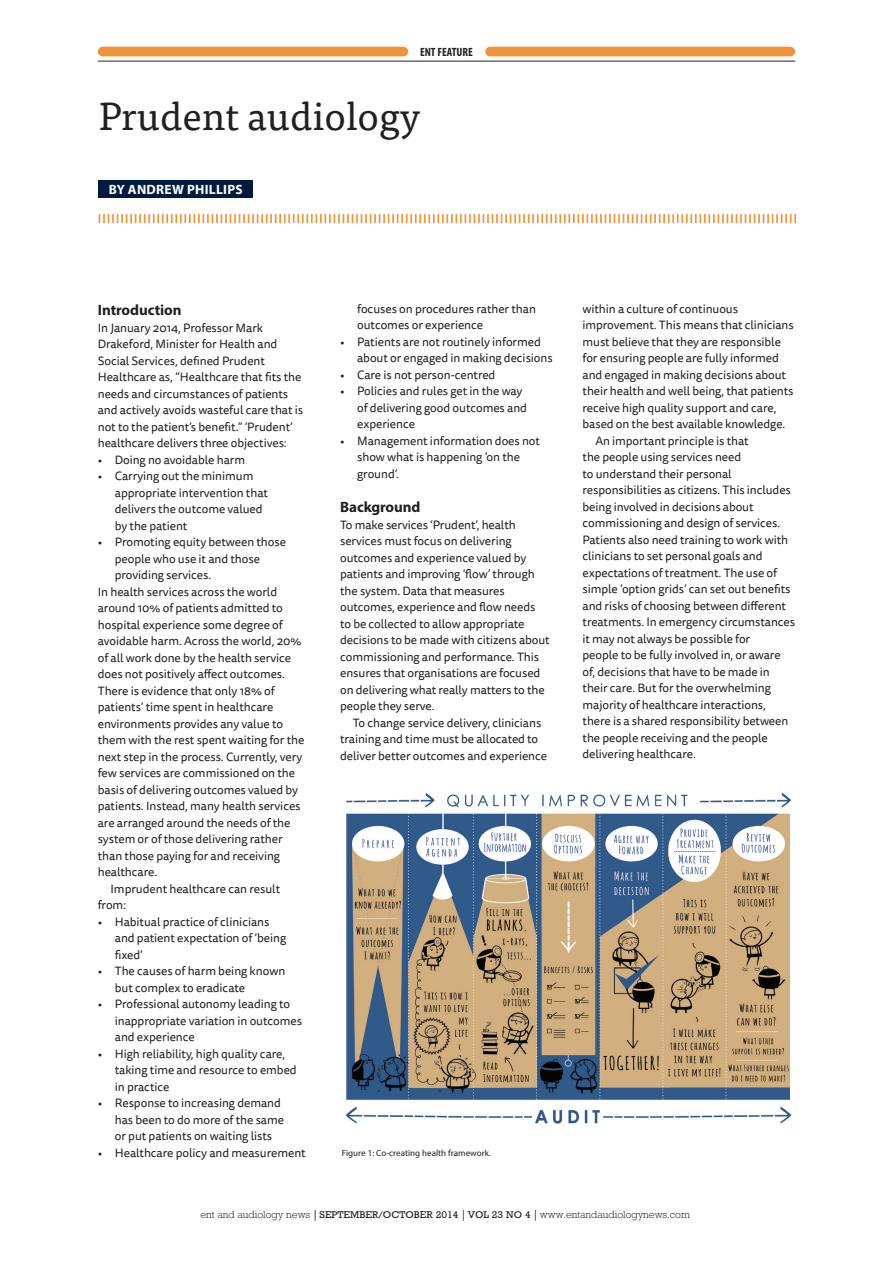
<style>
.page{position:relative;width:893px;height:1263px;background:#fff}
.page>*{position:absolute;margin:0;border:0;box-sizing:border-box;transform-origin:0 0}
.t1{font:39px "Tisa Pro";color:#231f20}
.t2{font:700 15px "Myriad Pro";letter-spacing:-.005em;color:#231f20}
.t3{font:700 13.5px "Myriad Pro";letter-spacing:.02em;color:#fff}
.t4{font:12px/16.5px "Tisa Sans Pro";letter-spacing:-.005em;color:#231f20}
.t5{font:700 condensed 12px "Myriad Pro";color:#231f20}
.t6{font:300 10.5px "Rockwell";color:#231f20}
.ENT_article_caption{font:9px "Myriad Pro";color:#231f20}
.s1{font-family:"Adobe Caslon Pro";font-weight:700}
.s2{font-weight:400;font-size:10.05px}
</style>
<div class="page">
<img style="left:345px;top:792px;width:447px;height:332px">
<div style="left:99px;top:180px;width:154px;height:18px;background:#001b3e"></div>
<svg style="left:99px;top:214px;width:697px;height:9px"></svg>
<div style="left:103px;top:47px;width:300px;height:9px;background:#ef943a"></div>
<hr style="left:98px;top:61px;width:697px;height:1px;background:#231f20">
<div style="left:490px;top:47px;width:300px;height:9px;background:#ef943a"></div>
<p class="t5" style="left:420px;top:45px;width:54px">ENT FEATURE</p>
<p class="t1" style="left:99px;top:88px;width:323px">Prudent audiology</p>
<p class="t3" style="left:109px;top:181px;width:135px">BY ANDREW PHILLIPS</p>
<p class="t2" style="left:98px;top:300px;width:85px">Introduction</p>
<p class="t4" style="left:98px;top:320px;width:207px">In January 2014, Professor Mark Drakeford, Minister for Health and Social Services, defined Prudent Healthcare as “, Healthcare that fits the needs and circumstances of patients and actively avoids wasteful care that is not to the patients’ benefit.” ‘Prudent‘ healthcare delivers three objectives:</p>
<p class="t4" style="left:115px;top:452px;width:132px">Doing no avoidable harm</p>
<p class="t4" style="left:98px;top:452px;width:6px">•</p>
<p class="t4" style="left:98px;top:468px;width:6px">•</p>
<p class="t4" style="left:98px;top:534px;width:6px">•</p>
<p class="t4" style="left:115px;top:468px;width:140px">Carrying out the minimum</p>
<p class="t4" style="left:115px;top:485px;width:155px">appropriate intervention that</p>
<p class="t4" style="left:115px;top:501px;width:149px">delivers the outcome valued</p>
<p class="t4" style="left:115px;top:518px;width:74px">by the patient</p>
<p class="t4" style="left:115px;top:534px;width:173px">Promoting equity between those</p>
<p class="t4" style="left:115px;top:551px;width:147px">people who use it and those</p>
<p class="t4" style="left:115px;top:567px;width:98px">providing services.</p>
<p class="t4" style="left:98px;top:584px;width:208px">In health services across the world around 10% of patients admitted to hospital experience some degree of avoidable harm. Across the world, 20% of all work done by the health service does not positively affect outcomes.<br>There is evidence that only 18% of patients’ time spent in healthcare environments provides any value to them with the rest spent waiting for the next step in the process. Currently, very few services are commissioned on the basis of delivering outcomes valued by patients. Instead, many health services are arranged around the needs of the system or of those delivering rather than those paying for and receiving healthcare.</p>
<p class="t4" style="left:98px;top:881px;width:184px;text-indent:13px">Imprudent healthcare can result from:</p>
<p class="t4" style="left:115px;top:914px;width:156px">Habitual practice of clinicians</p>
<p class="t4" style="left:98px;top:914px;width:6px">•</p>
<p class="t4" style="left:98px;top:963px;width:6px">•</p>
<p class="t4" style="left:98px;top:996px;width:6px">•</p>
<p class="t4" style="left:98px;top:1046px;width:6px">•</p>
<p class="t4" style="left:98px;top:1095px;width:6px">•</p>
<p class="t4" style="left:98px;top:1145px;width:6px">•</p>
<p class="t4" style="left:115px;top:930px;width:173px">and patient expectation of ‘being</p>
<p class="t4" style="left:115px;top:947px;width:30px">fixed‘</p>
<p class="t4" style="left:115px;top:963px;width:172px">The causes of harm being known</p>
<p class="t4" style="left:115px;top:980px;width:132px">but complex to eradicate</p>
<p class="t4" style="left:115px;top:996px;width:177px">Professional autonomy leading to</p>
<p class="t4" style="left:115px;top:1013px;width:189px">inappropriate variation in outcomes</p>
<p class="t4" style="left:115px;top:1029px;width:82px">and experience</p>
<p class="t4" style="left:115px;top:1046px;width:172px">High reliability, high quality care,</p>
<p class="t4" style="left:115px;top:1062px;width:183px">taking time and resource to embed in practice</p>
<p class="t4" style="left:115px;top:1095px;width:168px">Response to increasing demand</p>
<p class="t4" style="left:115px;top:1112px;width:171px">has been to do more of the same</p>
<p class="t4" style="left:115px;top:1128px;width:159px">or put patients on waiting lists</p>
<p class="t4" style="left:115px;top:1145px;width:192px">Healthcare policy and measurement</p>
<p class="t4" style="left:340px;top:334px;width:6px">•</p>
<p class="t4" style="left:340px;top:367px;width:6px">•</p>
<p class="t4" style="left:340px;top:383px;width:6px">•</p>
<p class="t4" style="left:340px;top:433px;width:6px">•</p>
<p class="t4" style="left:357px;top:301px;width:180px">focuses on procedures rather than</p>
<p class="t4" style="left:357px;top:317px;width:128px">outcomes or experience</p>
<p class="t4" style="left:357px;top:334px;width:185px">Patients are not routinely informed</p>
<p class="t4" style="left:357px;top:350px;width:197px">about or engaged in making decisions</p>
<p class="t4" style="left:357px;top:367px;width:140px">Care is not person-centred</p>
<p class="t4" style="left:357px;top:383px;width:167px">Policies and rules get in the way</p>
<p class="t4" style="left:357px;top:400px;width:171px">of delivering good outcomes and</p>
<p class="t4" style="left:357px;top:416px;width:59px">experience</p>
<p class="t4" style="left:357px;top:433px;width:184px">Management information does not</p>
<p class="t4" style="left:357px;top:449px;width:164px">show what is happening ‘on the</p>
<p class="t4" style="left:357px;top:466px;width:43px">ground.‘</p>
<p class="t2" style="left:340px;top:497px;width:82px">Background</p>
<p class="t4" style="left:340px;top:517px;width:211px">To make services ‘Prudent,’ health services must focus on delivering outcomes and experience valued by patients and improving ‘flow’ through the system. Data that measures outcomes, experience and flow needs<br>to be collected to allow appropriate decisions to be made with citizens about commissioning and performance. This ensures that organisations are focused on delivering what really matters to the people they serve.</p>
<p class="t4" style="left:340px;top:715px;width:208px;text-indent:13px">To change service delivery, clinicians training and time must be allocated to deliver better outcomes and experience</p>
<p class="t4" style="left:583px;top:301px;width:213px">within a culture of continuous improvement. This means that clinicians must believe that they are responsible for ensuring people are fully informed and engaged in making decisions about their health and well being, that patients receive high quality support and care, based on the best available knowledge.</p>
<p class="t4" style="left:583px;top:433px;width:214px;text-indent:13px">An important principle is that<br>the people using services need<br>to understand their personal responsibilities as citizens. This includes being involved in decisions about commissioning and design of services.<br>Patients also need training to work with clinicians to set personal goals and expectations of treatment. The use of simple ‘option grids’ can set out benefits and risks of choosing between different treatments In. emergency circumstances it may not always be possible for<br>people to be fully involved in, or aware of, decisions that have to be made in their care. But for the overwhelming majority of healthcare interactions, there is a shared responsibility between the people receiving and the people delivering healthcare.</p>
<p class="ENT_article_caption" style="left:342px;top:1147px;width:151px">Figure 1: Co-creating health framework.</p>
<p class="t6" style="left:201px;top:1208px;width:491px">ent and audiology news <span class="s1">|</span> <span class="s2">SEPTEMBER/OCTOBER 2014</span> <span class="s1">|</span> <span class="s2">VOL 23 NO 4</span> <span class="s1">|</span> www.entandaudiologynews.com</p>
</div>
